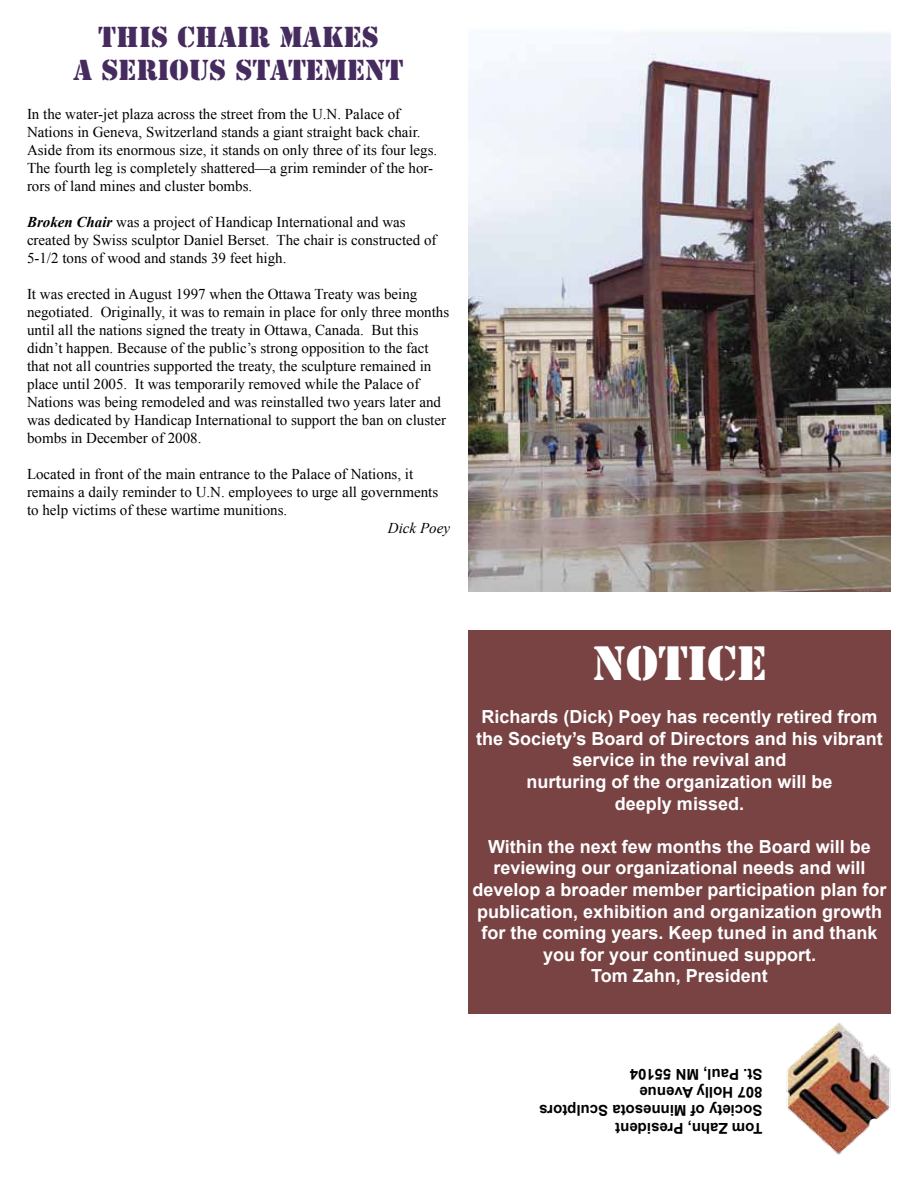
<style>
.page{position:relative;width:918px;height:1188px;background:#fff}
.page>*{position:absolute;margin:0;border:0;box-sizing:border-box;transform-origin:0 0}
.t1{font:45px "Stencil Std";color:#fff}
.t2{font:27px/32.4px "Stencil Std";color:#462b5f;text-align:center}
.t3{font:700 18px/21.6px "Arial";color:#fff;text-align:center}
.t4{font:15px/18px "Times New Roman";color:#000}
.t5{font:700 15px/18px "Arial";color:#000}
.t6{font:italic 15px "Times New Roman";color:#000}
.s1{font-weight:700;font-style:italic}
</style>
<div class="page">
<img style="left:468px;top:32px;width:423px;height:560px">
<img style="left:786px;top:1022px;width:105px;height:133px">
<div style="left:468px;top:631px;width:423px;height:383px;background:#794243"></div>
<h2 class="t2" style="left:74px;top:21px;width:331px">THIS CHAIR MAKES<br>A SERIOUS STATEMENT</h2>
<p class="t4" style="left:27px;top:105px;width:412px">In the water-jet plaza across the street from the U.N. Palace of Nations in Geneva, Switzerland stands a giant straight back chair.<br>Aside from its enormous size, it stands on only three of its four legs.<br>The fourth leg is completely shattered—a grim reminder of the hor&shy;rors of land mines and cluster bombs.</p>
<p class="t4" style="left:27px;top:213px;width:411px"><span class="s1">Broken Chair</span> was a project of Handicap International and was created by Swiss sculptor Daniel Berset. The chair is constructed of<br>5-1/2 tons of wood and stands 39 feet high.</p>
<p class="t4" style="left:27px;top:285px;width:424px">It was erected in August 1997 when the Ottawa Treaty was being negotiated. Originally, it was to remain in place for only three months until all the nations signed the treaty in Ottawa, Canada. But this didn’t happen. Because of the public’s strong opposition to the fact that not all countries supported the treaty, the sculpture remained in place until 2005. It was temporarily removed while the Palace of Nations was being remodeled and was reinstalled two years later and was dedicated by Handicap International to support the ban on cluster bombs in December of 2008.</p>
<p class="t4" style="left:27px;top:465px;width:413px">Located in front of the main entrance to the Palace of Nations, it remains a daily reminder to U.N. employees to urge all governments to help victims of these wartime munitions.</p>
<p class="t6" style="left:388px;top:518px;width:64px">Dick Poey</p>
<h1 class="t1" style="left:592px;top:634px;width:176px">NOTICE</h1>
<p class="t3" style="left:476px;top:707px;width:408px">Richards (Dick) Poey has recently retired from the Society’s Board of Directors and his vibrant service in the revival and<br>nurturing of the organization will be<br>deeply missed.</p>
<p class="t3" style="left:472px;top:836px;width:416px">Within the next few months the Board will be reviewing our organizational needs and will develop a broader member participation plan for publication, exhibition and organization growth for the coming years. Keep tuned in and thank you for your continued support.<br>Tom Zahn, President</p>
<p class="t5" style="left:762px;top:1137px;width:225px;rotate:-180deg">Tom Zahn, President<br>Society of Minnesota Sculptors<br>807 Holly Avenue<br>St. Paul, MN 55104</p>
</div>
